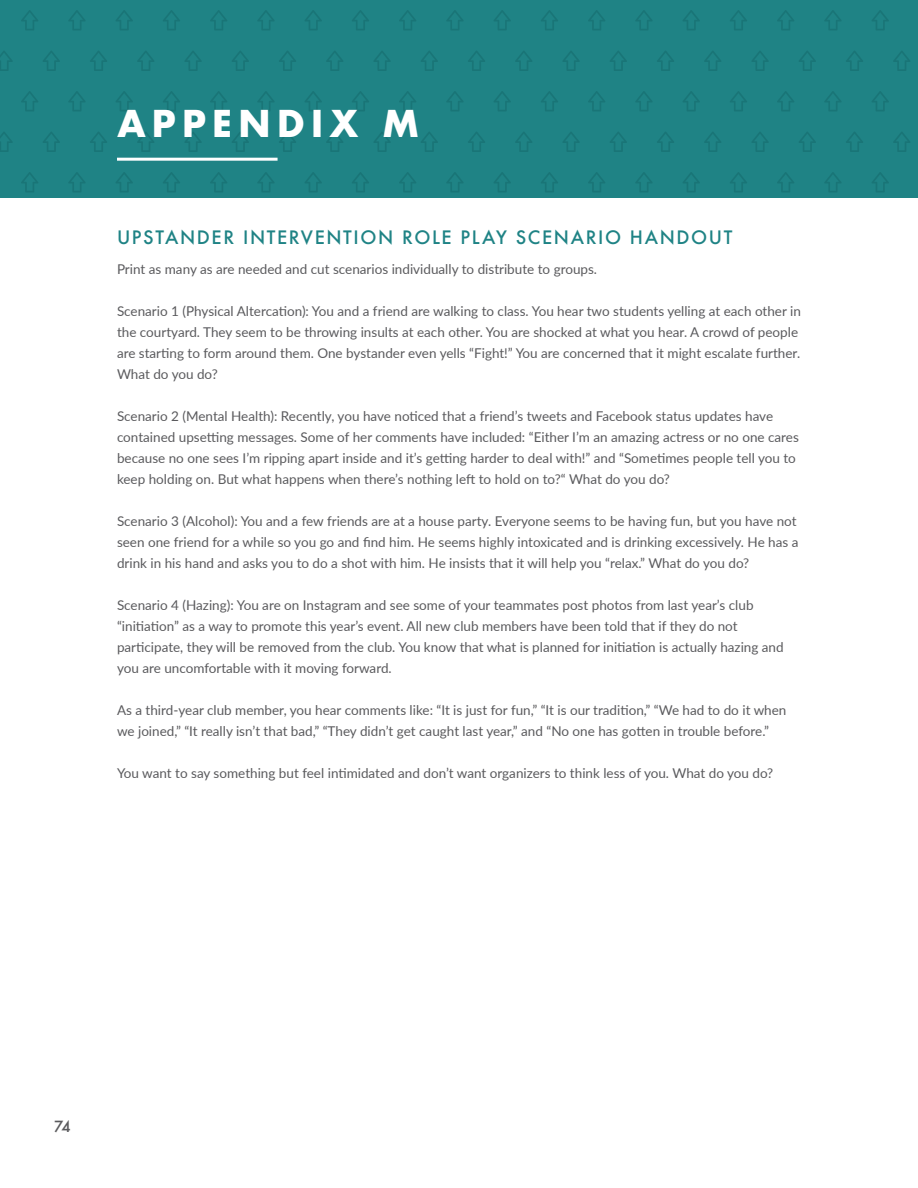
<style>
.page{position:relative;width:918px;height:1188px;background:#fff}
.page>*{position:absolute;margin:0;border:0;box-sizing:border-box;transform-origin:0 0}
.Section_Header{font:700 36px "Futura";letter-spacing:.16em;color:#fff}
.Body_Titles{font:500 18px "Futura";letter-spacing:.09em;color:#1f8385}
.t1{font:500 15px "Futura";color:#5a5a5d}
.Body_Text{font:13.5px/21px "Lato";color:#5a5a5d}
</style>
<div class="page">
<div style="left:0;top:0;width:918px;height:197px;background:#1f8385"></div>
<svg style="left:0;top:51px;width:12px;height:20px"></svg>
<svg style="left:0;top:132px;width:12px;height:20px"></svg>
<svg style="left:43px;top:51px;width:17px;height:20px"></svg>
<svg style="left:43px;top:132px;width:17px;height:20px"></svg>
<svg style="left:90px;top:51px;width:17px;height:20px"></svg>
<svg style="left:90px;top:132px;width:17px;height:20px"></svg>
<svg style="left:137px;top:51px;width:17px;height:20px"></svg>
<svg style="left:137px;top:132px;width:17px;height:20px"></svg>
<svg style="left:185px;top:51px;width:16px;height:20px"></svg>
<svg style="left:185px;top:132px;width:16px;height:20px"></svg>
<svg style="left:232px;top:51px;width:17px;height:20px"></svg>
<svg style="left:232px;top:132px;width:17px;height:20px"></svg>
<svg style="left:279px;top:51px;width:17px;height:20px"></svg>
<svg style="left:279px;top:132px;width:17px;height:20px"></svg>
<svg style="left:326px;top:51px;width:17px;height:20px"></svg>
<svg style="left:326px;top:132px;width:17px;height:20px"></svg>
<svg style="left:374px;top:51px;width:16px;height:20px"></svg>
<svg style="left:374px;top:132px;width:16px;height:20px"></svg>
<svg style="left:421px;top:51px;width:17px;height:20px"></svg>
<svg style="left:421px;top:132px;width:17px;height:20px"></svg>
<svg style="left:468px;top:51px;width:17px;height:20px"></svg>
<svg style="left:468px;top:132px;width:17px;height:20px"></svg>
<svg style="left:515px;top:51px;width:17px;height:20px"></svg>
<svg style="left:515px;top:132px;width:17px;height:20px"></svg>
<svg style="left:563px;top:51px;width:16px;height:20px"></svg>
<svg style="left:563px;top:132px;width:16px;height:20px"></svg>
<svg style="left:610px;top:51px;width:17px;height:20px"></svg>
<svg style="left:610px;top:132px;width:17px;height:20px"></svg>
<svg style="left:657px;top:51px;width:17px;height:20px"></svg>
<svg style="left:657px;top:132px;width:17px;height:20px"></svg>
<svg style="left:704px;top:51px;width:17px;height:20px"></svg>
<svg style="left:704px;top:132px;width:17px;height:20px"></svg>
<svg style="left:752px;top:51px;width:16px;height:20px"></svg>
<svg style="left:752px;top:132px;width:16px;height:20px"></svg>
<svg style="left:799px;top:51px;width:17px;height:20px"></svg>
<svg style="left:799px;top:132px;width:17px;height:20px"></svg>
<svg style="left:846px;top:51px;width:17px;height:20px"></svg>
<svg style="left:846px;top:132px;width:17px;height:20px"></svg>
<svg style="left:893px;top:51px;width:17px;height:20px"></svg>
<svg style="left:893px;top:132px;width:17px;height:20px"></svg>
<svg style="left:21px;top:10px;width:17px;height:20px"></svg>
<svg style="left:21px;top:91px;width:17px;height:20px"></svg>
<svg style="left:21px;top:172px;width:17px;height:20px"></svg>
<svg style="left:69px;top:10px;width:16px;height:20px"></svg>
<svg style="left:69px;top:91px;width:16px;height:20px"></svg>
<svg style="left:69px;top:172px;width:16px;height:20px"></svg>
<svg style="left:116px;top:10px;width:17px;height:20px"></svg>
<svg style="left:116px;top:91px;width:17px;height:20px"></svg>
<svg style="left:116px;top:172px;width:17px;height:20px"></svg>
<svg style="left:163px;top:10px;width:17px;height:20px"></svg>
<svg style="left:163px;top:91px;width:17px;height:20px"></svg>
<svg style="left:163px;top:172px;width:17px;height:20px"></svg>
<svg style="left:210px;top:10px;width:17px;height:20px"></svg>
<svg style="left:210px;top:91px;width:17px;height:20px"></svg>
<svg style="left:210px;top:172px;width:17px;height:20px"></svg>
<svg style="left:258px;top:10px;width:16px;height:20px"></svg>
<svg style="left:258px;top:91px;width:16px;height:20px"></svg>
<svg style="left:258px;top:172px;width:16px;height:20px"></svg>
<svg style="left:305px;top:10px;width:17px;height:20px"></svg>
<svg style="left:305px;top:91px;width:17px;height:20px"></svg>
<svg style="left:305px;top:172px;width:17px;height:20px"></svg>
<svg style="left:352px;top:10px;width:17px;height:20px"></svg>
<svg style="left:352px;top:91px;width:17px;height:20px"></svg>
<svg style="left:352px;top:172px;width:17px;height:20px"></svg>
<svg style="left:399px;top:10px;width:17px;height:20px"></svg>
<svg style="left:399px;top:91px;width:17px;height:20px"></svg>
<svg style="left:399px;top:172px;width:17px;height:20px"></svg>
<svg style="left:447px;top:10px;width:16px;height:20px"></svg>
<svg style="left:447px;top:91px;width:16px;height:20px"></svg>
<svg style="left:447px;top:172px;width:16px;height:20px"></svg>
<svg style="left:494px;top:10px;width:17px;height:20px"></svg>
<svg style="left:494px;top:91px;width:17px;height:20px"></svg>
<svg style="left:494px;top:172px;width:17px;height:20px"></svg>
<svg style="left:541px;top:10px;width:17px;height:20px"></svg>
<svg style="left:541px;top:91px;width:17px;height:20px"></svg>
<svg style="left:541px;top:172px;width:17px;height:20px"></svg>
<svg style="left:588px;top:10px;width:17px;height:20px"></svg>
<svg style="left:588px;top:91px;width:17px;height:20px"></svg>
<svg style="left:588px;top:172px;width:17px;height:20px"></svg>
<svg style="left:636px;top:10px;width:16px;height:20px"></svg>
<svg style="left:636px;top:91px;width:16px;height:20px"></svg>
<svg style="left:636px;top:172px;width:16px;height:20px"></svg>
<svg style="left:683px;top:10px;width:17px;height:20px"></svg>
<svg style="left:683px;top:91px;width:17px;height:20px"></svg>
<svg style="left:683px;top:172px;width:17px;height:20px"></svg>
<svg style="left:730px;top:10px;width:17px;height:20px"></svg>
<svg style="left:730px;top:91px;width:17px;height:20px"></svg>
<svg style="left:730px;top:172px;width:17px;height:20px"></svg>
<svg style="left:777px;top:10px;width:17px;height:20px"></svg>
<svg style="left:777px;top:91px;width:17px;height:20px"></svg>
<svg style="left:777px;top:172px;width:17px;height:20px"></svg>
<svg style="left:825px;top:10px;width:16px;height:20px"></svg>
<svg style="left:825px;top:91px;width:16px;height:20px"></svg>
<svg style="left:825px;top:172px;width:16px;height:20px"></svg>
<svg style="left:872px;top:10px;width:17px;height:20px"></svg>
<svg style="left:872px;top:91px;width:17px;height:20px"></svg>
<svg style="left:872px;top:172px;width:17px;height:20px"></svg>
<hr style="left:117px;top:158px;width:161px;height:3px;background:#fff">
<p class="Section_Header" style="left:117px;top:98px;width:304px">APPENDIX M</p>
<p class="Body_Titles" style="left:117px;top:225px;width:617px">UPSTANDER INTERVENTION ROLE PLAY SCENARIO HANDOUT</p>
<p class="Body_Text" style="left:117px;top:258px;width:482px">Print as many as are needed and cut scenarios individually to distribute to groups.</p>
<p class="Body_Text" style="left:117px;top:300px;width:685px">Scenario 1 (Physical Altercation): You and a friend are walking to class. You hear two students yelling at each other in the courtyard. They seem to be throwing insults at each other. You are shocked at what you hear. A crowd of people are starting to form around them. One bystander even yells “Fight!” You are concerned that it might escalate further.<br>What do you do?</p>
<p class="Body_Text" style="left:117px;top:405px;width:683px">Scenario 2 (Mental Health): Recently, you have noticed that a friend’s tweets and Facebook status updates have contained upsetting messages. Some of her comments have included: “Either I’m an amazing actress or no one cares because no one sees I’m ripping apart inside and it’s getting harder to deal with!” and “Sometimes people tell you to keep holding on. But what happens when there’s nothing left to hold on to?“ What do you do?</p>
<p class="Body_Text" style="left:117px;top:510px;width:683px">Scenario 3 (Alcohol): You and a few friends are at a house party. Everyone seems to be having fun, but you have not seen one friend for a while so you go and find him. He seems highly intoxicated and is drinking excessively. He has a drink in his hand and asks you to do a shot with him. He insists that it will help you “relax.” What do you do?</p>
<p class="Body_Text" style="left:117px;top:594px;width:668px">Scenario 4 (Hazing): You are on Instagram and see some of your teammates post photos from last year’s club “initiation” as a way to promote this year’s event. All new club members have been told that if they do not participate, they will be removed from the club. You know that what is planned for initiation is actually hazing and you are uncomfortable with it moving forward.</p>
<p class="Body_Text" style="left:117px;top:699px;width:671px">As a third-year club member, you hear comments like: “It is just for fun,” “It is our tradition,” “We had to do it when we joined,” “It really isn’t that bad,” “They didn’t get caught last year,” and “No one has gotten in trouble before.”</p>
<p class="Body_Text" style="left:117px;top:762px;width:658px">You want to say something but feel intimidated and don’t want organizers to think less of you. What do you do?</p>
<p class="t1" style="left:54px;top:1116px;width:18px">74</p>
</div>
